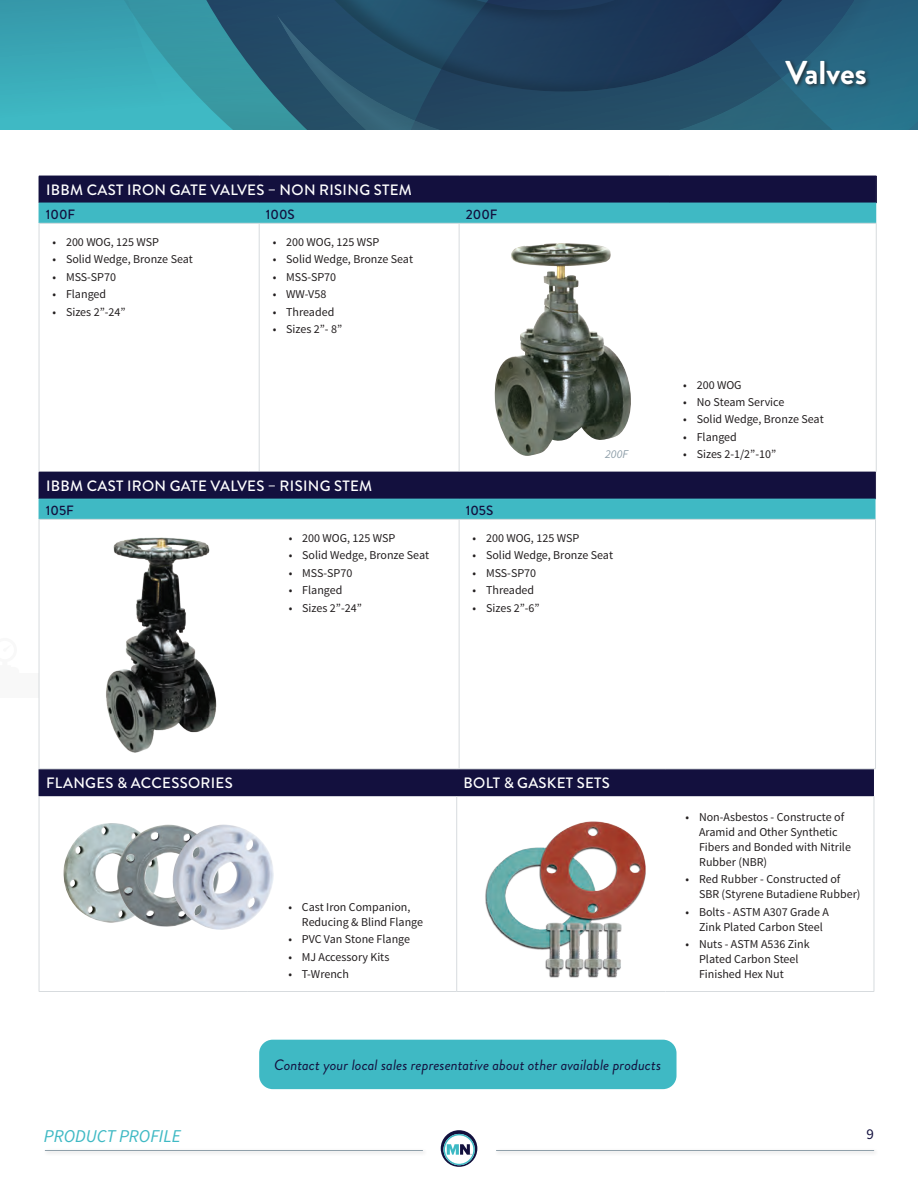
<style>
.page{position:relative;width:918px;height:1188px;background:#fff}
.page>*{position:absolute;margin:0;border:0;box-sizing:border-box;transform-origin:0 0}
._30_Chapter_Orbitron{font:700 33px "Brandon Grotesque";color:#fff}
.t1{font:italic 18px "Source Sans Pro";color:#3fb9c4}
._8_Table_Header_Sour{font:500 15px "Brandon Grotesque";letter-spacing:.02em;color:#fff}
.t2{font:italic 15px "Brandon Grotesque";letter-spacing:.005em;color:#13103e}
.t3{font:15px "Source Sans Pro";color:#13103e}
._8_Table_Header_Sour-2{font:500 13.5px "Brandon Grotesque";color:#13103e}
.t4{font:12px/15px "Source Sans Pro";color:#231f20}
.t5{font:italic 12px "Source Sans Pro";color:#90a0aa}
</style>
<div class="page">
<svg style="left:0;top:0;width:69px;height:130px;background:#3aa9b7"></svg>
<svg style="left:69px;top:0;width:27px;height:130px;background:#3aaab7"></svg>
<svg style="left:96px;top:0;width:822px;height:130px;background:#275d76"></svg>
<div style="left:494px;top:1148px;width:385px;height:8px;background:#f5f5f5"></div>
<hr style="left:496px;top:1150px;width:378px;height:1px;background:#90a0aa">
<svg style="left:441px;top:1130px;width:36px;height:37px"></svg>
<div style="left:43px;top:1148px;width:385px;height:8px;background:#f5f5f5"></div>
<hr style="left:45px;top:1150px;width:378px;height:1px;background:#90a0aa">
<div style="left:0;top:673px;width:96px;height:25px;background:#f8f8f8"></div>
<div style="left:39px;top:770px;width:835px;height:26px;background:#13103e"></div>
<hr style="left:39px;top:796px;width:1px;height:195px;background:#d7dbde">
<hr style="left:39px;top:991px;width:209px;height:1px;background:#d7dbde">
<hr style="left:457px;top:991px;width:208px;height:1px;background:#d7dbde">
<hr style="left:456px;top:796px;width:1px;height:195px;background:#d7dbde">
<hr style="left:248px;top:991px;width:209px;height:1px;background:#d7dbde">
<hr style="left:874px;top:796px;width:1px;height:195px;background:#d7dbde">
<hr style="left:665px;top:991px;width:209px;height:1px;background:#d7dbde">
<div style="left:784px;top:59px;width:87px;height:30px;background:#231f20;opacity:.75"></div>
<svg style="left:39px;top:176px;width:838px;height:47px;background:#265877"></svg>
<hr style="left:259px;top:203px;width:200px;height:1px;background:#3fb9c4">
<hr style="left:459px;top:203px;width:211px;height:1px;background:#3fb9c4">
<hr style="left:670px;top:203px;width:206px;height:1px;background:#3fb9c4">
<hr style="left:39px;top:223px;width:220px;height:1px;background:#d7dbde">
<hr style="left:259px;top:223px;width:200px;height:1px;background:#d7dbde">
<hr style="left:459px;top:223px;width:211px;height:1px;background:#d7dbde">
<hr style="left:39px;top:223px;width:1px;height:249px;background:#d7dbde">
<hr style="left:259px;top:223px;width:1px;height:249px;background:#d7dbde">
<hr style="left:459px;top:223px;width:1px;height:249px;background:#d7dbde">
<hr style="left:39px;top:471px;width:220px;height:1px;background:#d7dbde">
<hr style="left:259px;top:471px;width:200px;height:1px;background:#d7dbde">
<hr style="left:459px;top:471px;width:211px;height:1px;background:#d7dbde">
<hr style="left:670px;top:223px;width:206px;height:1px;background:#d7dbde">
<hr style="left:876px;top:223px;width:1px;height:249px;background:#d7dbde">
<hr style="left:670px;top:471px;width:206px;height:1px;background:#d7dbde">
<div style="left:39px;top:472px;width:837px;height:297px;background:#fff"></div>
<svg style="left:39px;top:472px;width:837px;height:47px;background:#265877"></svg>
<hr style="left:459px;top:499px;width:417px;height:1px;background:#3fb9c4">
<hr style="left:39px;top:519px;width:209px;height:1px;background:#d7dbde">
<hr style="left:459px;top:519px;width:417px;height:1px;background:#d7dbde">
<hr style="left:39px;top:520px;width:1px;height:249px;background:#d7dbde">
<hr style="left:875px;top:520px;width:1px;height:249px;background:#d7dbde">
<hr style="left:39px;top:769px;width:209px;height:1px;background:#d7dbde">
<hr style="left:459px;top:769px;width:417px;height:1px;background:#d7dbde">
<hr style="left:248px;top:519px;width:211px;height:1px;background:#d7dbde">
<hr style="left:459px;top:520px;width:1px;height:249px;background:#d7dbde">
<hr style="left:248px;top:769px;width:211px;height:1px;background:#d7dbde">
<img style="left:106px;top:537px;width:111px;height:216px">
<img style="left:63px;top:823px;width:62px;height:100px">
<img style="left:117px;top:825px;width:54px;height:102px">
<img style="left:171px;top:825px;width:103px;height:105px">
<img style="left:485px;top:821px;width:161px;height:157px">
<div style="left:259px;top:1040px;width:418px;height:49px;background:#3fb9c4;border-radius:13px"></div>
<img style="left:494px;top:243px;width:137px;height:213px">
<p class="_8_Table_Header_Sour" style="left:46px;top:179px;width:367px">IBBM CAST IRON GATE VALVES – NON RISING STEM</p>
<p class="_8_Table_Header_Sour-2" style="left:46px;top:205px;width:31px">100F</p>
<p class="_8_Table_Header_Sour-2" style="left:266px;top:205px;width:30px">100S</p>
<p class="_8_Table_Header_Sour-2" style="left:466px;top:205px;width:33px">200F</p>
<p class="t4" style="left:53px;top:235px;width:108px">• 200 WOG, 125 WSP</p>
<p class="t4" style="left:53px;top:252px;width:142px">• Solid Wedge, Bronze Seat</p>
<p class="t4" style="left:53px;top:269px;width:65px">• MSS-SP70</p>
<p class="t4" style="left:53px;top:287px;width:55px">• Flanged</p>
<p class="t4" style="left:53px;top:304px;width:75px">• Sizes 2”-24”</p>
<p class="t4" style="left:273px;top:235px;width:108px">• 200 WOG, 125 WSP</p>
<p class="t4" style="left:273px;top:252px;width:142px">• Solid Wedge, Bronze Seat</p>
<p class="t4" style="left:273px;top:269px;width:65px">• MSS-SP70</p>
<p class="t4" style="left:273px;top:287px;width:55px">• WW-V58</p>
<p class="t4" style="left:273px;top:304px;width:63px">• Threaded</p>
<p class="t4" style="left:273px;top:322px;width:71px">• Sizes 2”- 8”</p>
<p class="t5" style="left:605px;top:447px;width:24px">200F</p>
<p class="_8_Table_Header_Sour" style="left:46px;top:475px;width:328px">IBBM CAST IRON GATE VALVES – RISING STEM</p>
<p class="_8_Table_Header_Sour-2" style="left:46px;top:501px;width:29px">105F</p>
<p class="_8_Table_Header_Sour-2" style="left:466px;top:501px;width:29px">105S</p>
<p class="t4" style="left:289px;top:531px;width:108px">• 200 WOG, 125 WSP</p>
<p class="t4" style="left:289px;top:548px;width:142px">• Solid Wedge, Bronze Seat</p>
<p class="t4" style="left:289px;top:565px;width:65px">• MSS-SP70</p>
<p class="t4" style="left:289px;top:583px;width:55px">• Flanged</p>
<p class="t4" style="left:289px;top:600px;width:75px">• Sizes 2”-24”</p>
<p class="t4" style="left:473px;top:531px;width:108px">• 200 WOG, 125 WSP</p>
<p class="t4" style="left:473px;top:548px;width:142px">• Solid Wedge, Bronze Seat</p>
<p class="t4" style="left:473px;top:565px;width:65px">• MSS-SP70</p>
<p class="t4" style="left:473px;top:583px;width:63px">• Threaded</p>
<p class="t4" style="left:473px;top:600px;width:69px">• Sizes 2”-6”</p>
<p class="_30_Chapter_Orbitron" style="left:786px;top:49px;width:83px">Valves</p>
<p class="t4" style="left:683px;top:377px;width:60px">• 200 WOG</p>
<p class="t4" style="left:683px;top:395px;width:103px">• No Steam Service</p>
<p class="t4" style="left:683px;top:412px;width:142px">• Solid Wedge, Bronze Seat</p>
<p class="t4" style="left:683px;top:430px;width:55px">• Flanged</p>
<p class="t4" style="left:683px;top:447px;width:94px">• Sizes 2-1/2”-10”</p>
<p class="_8_Table_Header_Sour" style="left:46px;top:773px;width:188px">FLANGES &amp; ACCESSORIES</p>
<p class="_8_Table_Header_Sour" style="left:464px;top:773px;width:148px">BOLT &amp; GASKET SETS</p>
<p class="t4" style="left:302px;top:899px;width:123px;text-indent:-14px">• Cast Iron Companion,<br>Reducing &amp; Blind Flange</p>
<p class="t4" style="left:288px;top:932px;width:123px">• PVC Van Stone Flange</p>
<p class="t4" style="left:288px;top:949px;width:103px">• MJ Accessory Kits</p>
<p class="t4" style="left:288px;top:967px;width:62px">• T-Wrench</p>
<p class="t4" style="left:699px;top:809px;width:153px;text-indent:-14px">• Non-Asbestos - Constructe of<br>Aramid and Other Synthetic<br>Fibers and Bonded with Nitrile<br>Rubber (NBR)</p>
<p class="t4" style="left:699px;top:872px;width:163px;text-indent:-14px">• Red Rubber - Constructed of<br>SBR (Styrene Butadiene Rubber)</p>
<p class="t4" style="left:699px;top:904px;width:131px;text-indent:-14px">• Bolts - ASTM A307 Grade A<br>Zink Plated Carbon Steel</p>
<p class="t4" style="left:699px;top:937px;width:112px;text-indent:-14px">• Nuts - ASTM A536 Zink<br>Plated Carbon Steel<br>Finished Hex Nut</p>
<p class="t2" style="left:274px;top:1054px;width:389px">Contact your local sales representative about other available products</p>
<h2 class="t1" style="left:44px;top:1125px;width:138px">PRODUCT PROFILE</h2>
<p class="t3" style="left:867px;top:1125px;width:9px">9</p>
</div>
